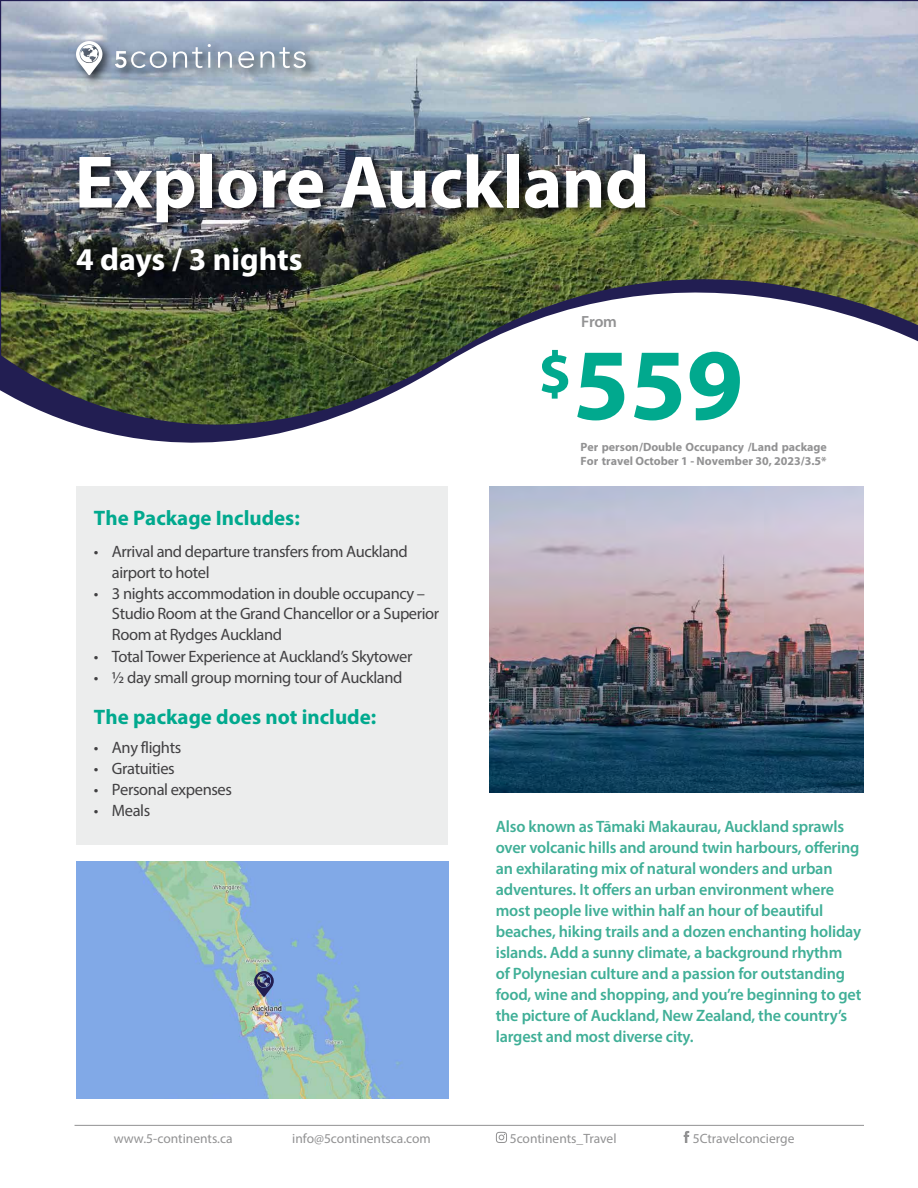
<style>
.page{position:relative;width:918px;height:1188px;background:#fff}
.page>*{position:absolute;margin:0;border:0;box-sizing:border-box;transform-origin:0 0}
.t1{font:700 102.3px "Myriad Pro";color:#01a98e}
.t2{font:700 75px "Myriad Pro";letter-spacing:-.01em;color:#fff}
.t3{font:700 31.8px "Myriad Pro";color:#fff}
.t4{font:700 21px "Myriad Pro";color:#01a98e}
.t5{font:600 16.5px/21px "Myriad Pro";letter-spacing:-.01em;color:#40af97}
.t6{font:16.5px/20.7px "Myriad Pro";letter-spacing:-.025em;color:#414042}
.t7{font:600 16.2px "Myriad Pro";color:#929293}
.t8{font:13.5px "Myriad Pro";color:#929293}
.t9{font:700 12px/14.4px "Myriad Pro";color:#929293}
</style>
<div class="page">
<div style="left:76px;top:486px;width:372px;height:359px;background:#eceded"></div>
<svg style="left:0;top:0;width:918px;height:443px"></svg>
<img style="left:1px;top:1px;width:917px;height:425px">
<svg style="left:496px;top:1132px;width:11px;height:11px"></svg>
<svg style="left:684px;top:1131px;width:5px;height:12px"></svg>
<hr style="left:75px;top:1125px;width:789px;height:1px;background:#929293">
<div style="left:77px;top:150px;width:581px;height:84px;background:#000;opacity:.75"></div>
<div style="left:75px;top:243px;width:240px;height:45px;background:#000;opacity:.75"></div>
<img style="left:76px;top:862px;width:373px;height:236px">
<div style="left:73px;top:38px;width:245px;height:49px;background:#000;opacity:.75"></div>
<svg style="left:115px;top:51px;width:52px;height:17px"></svg>
<svg style="left:173px;top:44px;width:38px;height:24px"></svg>
<svg style="left:218px;top:51px;width:14px;height:17px"></svg>
<svg style="left:238px;top:51px;width:16px;height:17px"></svg>
<svg style="left:260px;top:47px;width:46px;height:21px"></svg>
<svg style="left:76px;top:41px;width:27px;height:34px"></svg>
<svg style="left:254px;top:971px;width:20px;height:26px"></svg>
<img style="left:489px;top:486px;width:375px;height:307px">
<h2 class="t2" style="left:75px;top:133px;width:577px">Explore Auckland</h2>
<h3 class="t3" style="left:76px;top:238px;width:228px">4 days / 3 nights</h3>
<p class="t7" style="left:581px;top:311px;width:37px">From</p>
<h1 class="t1" style="left:538px;top:318px;width:207px"><sup>$</sup>559</h1>
<p class="t4" style="left:94px;top:506px;width:207px">The Package Includes:</p>
<p class="t6" style="left:112px;top:540px;width:297px;text-indent:-18px">• Arrival and departure transfers from Auckland airport to hotel</p>
<p class="t6" style="left:112px;top:582px;width:329px;text-indent:-18px">• 3 nights accommodation in double occupancy –<br>Studio Room at the Grand Chancellor or a Superior<br>Room at Rydges Auckland</p>
<p class="t6" style="left:94px;top:645px;width:320px">• Total Tower Experience at Auckland’s Skytower</p>
<p class="t6" style="left:94px;top:666px;width:310px">• ½ day small group morning tour of Auckland</p>
<p class="t4" style="left:94px;top:705px;width:284px">The package does not include:</p>
<p class="t6" style="left:94px;top:736px;width:89px">• Any flights</p>
<p class="t6" style="left:94px;top:757px;width:82px">• Gratuities</p>
<p class="t6" style="left:94px;top:778px;width:139px">• Personal expenses</p>
<p class="t6" style="left:94px;top:799px;width:58px">• Meals</p>
<p class="t9" style="left:580px;top:439px;width:248px">Per person/Double Occupancy /Land package<br>For travel October 1 - November 30, 2023/3.5*</p>
<p class="t5" style="left:496px;top:816px;width:367px">Also known as Tāmaki Makaurau, Auckland sprawls over volcanic hills and around twin harbours, offering an exhilarating mix of natural wonders and urban adventures. It offers an urban environment where most people live within half an hour of beautiful beaches, hiking trails and a dozen enchanting holiday islands. Add a sunny climate, a background rhythm<br>of Polynesian culture and a passion for outstanding food, wine and shopping, and you’re beginning to get the picture of Auckland, New Zealand, the country’s largest and most diverse city.</p>
<p class="t8" style="left:114px;top:1130px;width:120px">www.5-continents.ca</p>
<p class="t8" style="left:292px;top:1130px;width:140px">info@5continentsca.com</p>
<p class="t8" style="left:510px;top:1130px;width:108px">5continents_Travel</p>
<p class="t8" style="left:693px;top:1130px;width:103px">5Ctravelconcierge</p>
</div>
